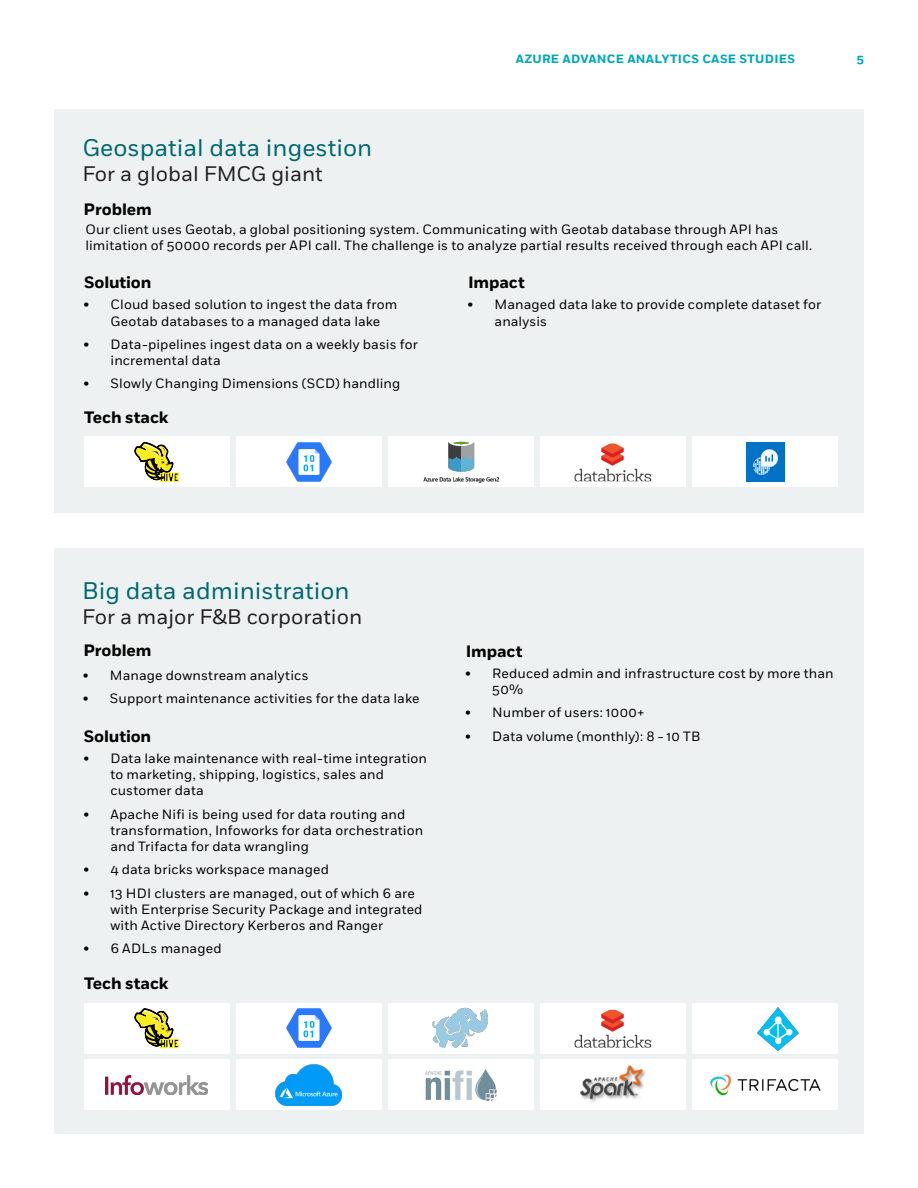
<style>
.page{position:relative;width:918px;height:1188px;background:#fff}
.page>*{position:absolute;margin:0;border:0;box-sizing:border-box;transform-origin:0 0}
.t1{font:24px "Fort";color:#006770}
.t2{font:21px "Fort";color:#231f20}
.t3{font:700 16.5px "Fort";letter-spacing:-.01em;color:#010301}
.t4{font:13.5px/16.2px "Fort";letter-spacing:.01em;color:#010301}
.t5{font:700 12px "Fort";letter-spacing:.025em;color:#00a6bc}
</style>
<div class="page">
<div style="left:54px;top:549px;width:810px;height:585px;background:#edf1f2"></div>
<div style="left:84px;top:1059px;width:145px;height:51px;background:#fff"></div>
<div style="left:541px;top:1059px;width:145px;height:51px;background:#fff"></div>
<div style="left:236px;top:1059px;width:145px;height:51px;background:#fff"></div>
<div style="left:693px;top:1059px;width:145px;height:51px;background:#fff"></div>
<div style="left:388px;top:1059px;width:146px;height:51px;background:#fff"></div>
<div style="left:54px;top:109px;width:810px;height:404px;background:#edf1f2"></div>
<div style="left:84px;top:437px;width:145px;height:50px;background:#fff"></div>
<div style="left:541px;top:437px;width:145px;height:50px;background:#fff"></div>
<div style="left:236px;top:437px;width:145px;height:50px;background:#fff"></div>
<div style="left:693px;top:437px;width:145px;height:50px;background:#fff"></div>
<div style="left:388px;top:437px;width:146px;height:50px;background:#fff"></div>
<svg style="left:134px;top:442px;width:44px;height:40px"></svg>
<img style="left:574px;top:443px;width:78px;height:38px">
<img style="left:281px;top:436px;width:56px;height:46px">
<img style="left:422px;top:436px;width:79px;height:47px">
<img style="left:746px;top:443px;width:38px;height:38px">
<img style="left:580px;top:1065px;width:66px;height:37px">
<img style="left:106px;top:1075px;width:102px;height:20px">
<img style="left:426px;top:1069px;width:70px;height:32px">
<img style="left:276px;top:1065px;width:66px;height:40px">
<img style="left:710px;top:1074px;width:111px;height:22px">
<div style="left:84px;top:1003px;width:145px;height:51px;background:#fff"></div>
<div style="left:541px;top:1003px;width:145px;height:51px;background:#fff"></div>
<div style="left:236px;top:1003px;width:145px;height:51px;background:#fff"></div>
<div style="left:693px;top:1003px;width:145px;height:51px;background:#fff"></div>
<div style="left:388px;top:1003px;width:146px;height:51px;background:#fff"></div>
<svg style="left:134px;top:1008px;width:44px;height:40px"></svg>
<img style="left:574px;top:1010px;width:78px;height:38px">
<img style="left:286px;top:1008px;width:46px;height:40px">
<img style="left:432px;top:1007px;width:55px;height:41px">
<img style="left:757px;top:1008px;width:42px;height:42px">
<p class="t5" style="left:516px;top:52px;width:281px">AZURE ADVANCE ANALYTICS CASE STUDIES</p>
<p class="t5" style="left:857px;top:52px;width:9px">5</p>
<h1 class="t1" style="left:82px;top:133px;width:291px">Geospatial data ingestion</h1>
<h2 class="t2" style="left:82px;top:161px;width:242px">For a global FMCG giant</h2>
<p class="t4" style="left:86px;top:222px;width:728px">Our client uses Geotab, a global positioning system. Communicating with Geotab database through API has limitation of 50000 records per API call. The challenge is to analyze partial results received through each API call.</p>
<p class="t3" style="left:84px;top:199px;width:70px">Problem</p>
<p class="t3" style="left:84px;top:272px;width:69px">Solution</p>
<p class="t4" style="left:111px;top:297px;width:288px;text-indent:-27px">• Cloud based solution to ingest the data from<br>Geotab databases to a managed data lake</p>
<p class="t4" style="left:111px;top:336px;width:309px;text-indent:-27px">• Data-pipelines ingest data on a weekly basis for incremental data</p>
<p class="t4" style="left:84px;top:376px;width:318px">• Slowly Changing Dimensions (SCD) handling</p>
<p class="t3" style="left:84px;top:407px;width:86px">Tech stack</p>
<p class="t3" style="left:468px;top:272px;width:58px">Impact</p>
<p class="t4" style="left:495px;top:297px;width:328px;text-indent:-27px">• Managed data lake to provide complete dataset for analysis</p>
<h1 class="t1" style="left:82px;top:576px;width:269px">Big data administration</h1>
<h2 class="t2" style="left:82px;top:604px;width:282px">For a major F&amp;B corporation</h2>
<p class="t3" style="left:83px;top:640px;width:70px">Problem</p>
<p class="t4" style="left:83px;top:667px;width:227px">• Manage downstream analytics</p>
<p class="t4" style="left:83px;top:691px;width:338px">• Support maintenance activities for the data lake</p>
<p class="t3" style="left:466px;top:641px;width:58px">Impact</p>
<p class="t4" style="left:492px;top:665px;width:343px;text-indent:-27px">• Reduced admin and infrastructure cost by more than<br>50%</p>
<p class="t4" style="left:465px;top:705px;width:180px">• Number of users: 1000+</p>
<p class="t3" style="left:84px;top:726px;width:69px">Solution</p>
<p class="t4" style="left:465px;top:728px;width:237px">• Data volume (monthly): 8 - 10 TB</p>
<p class="t4" style="left:110px;top:751px;width:318px;text-indent:-27px">• Data lake maintenance with real-time integration to marketing, shipping, logistics, sales and customer data</p>
<p class="t4" style="left:110px;top:806px;width:314px;text-indent:-27px">• Apache Nifi is being used for data routing and transformation, Infoworks for data orchestration and Trifacta for data wrangling</p>
<p class="t4" style="left:83px;top:862px;width:247px">• 4 data bricks workspace managed</p>
<p class="t4" style="left:110px;top:885px;width:314px;text-indent:-27px">• 13 HDI clusters are managed, out of which 6 are with Enterprise Security Package and integrated with Active Directory Kerberos and Ranger</p>
<p class="t4" style="left:83px;top:941px;width:140px">• 6 ADLs managed</p>
<p class="t3" style="left:84px;top:973px;width:86px">Tech stack</p>
</div>
